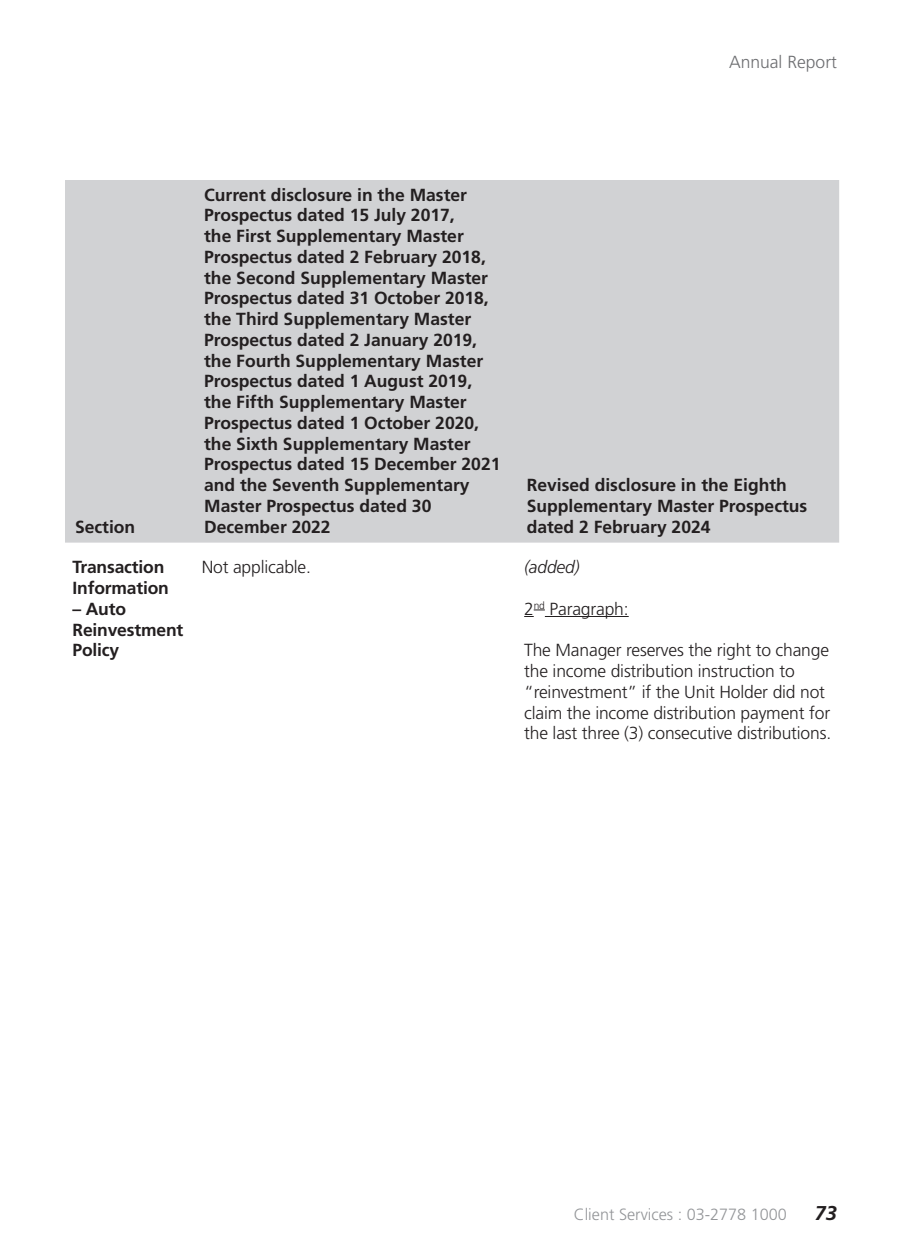
<style>
.page{position:relative;width:900px;height:1260px;background:#fff}
.page>*{position:absolute;margin:0;border:0;box-sizing:border-box;transform-origin:0 0}
.t1{font:italic 700 20px "Frutiger LT Std";color:#231f20}
.t2{font:700 17.5px/20.8px "Frutiger LT Std";color:#231f20}
.t3{font:300 17.5px/20.8px "Frutiger LT Std";letter-spacing:-.01em;color:#231f20}
.t4{font:300 17.5px "Frutiger LT Std";color:#6c6d70}
.t5{font:italic 300 17.5px "Frutiger LT Std";letter-spacing:-.01em;color:#231f20}
.t6{font:300 16.25px "Frutiger LT Std";color:#939598}
</style>
<div class="page">
<div style="left:65px;top:180px;width:774px;height:363px;background:#d1d2d4"></div>
<svg style="left:524px;top:610px;width:21px;height:7px"></svg>
<hr style="left:545px;top:616px;width:84px;height:1px;background:#231f20">
<p class="t4" style="left:729px;top:52px;width:109px">Annual Report</p>
<p class="t2" style="left:75px;top:516px;width:62px">Section</p>
<p class="t2" style="left:72px;top:557px;width:98px">Transaction<br>Information</p>
<p class="t2" style="left:72px;top:598px;width:112px">– Auto<br>Reinvestment<br>Policy</p>
<p class="t2" style="left:204px;top:184px;width:298px">Current disclosure in the Master<br>Prospectus dated 15 July 2017,<br>the First Supplementary Master<br>Prospectus dated 2 February 2018, the Second Supplementary Master<br>Prospectus dated 31 October 2018, the Third Supplementary Master<br>Prospectus dated 2 January 2019, the Fourth Supplementary Master<br>Prospectus dated 1 August 2019, the Fifth Supplementary Master<br>Prospectus dated 1 October 2020, the Sixth Supplementary Master<br>Prospectus dated 15 December 2021 and the Seventh Supplementary<br>Master Prospectus dated 30<br>December 2022</p>
<p class="t2" style="left:527px;top:475px;width:282px">Revised disclosure in the Eighth<br>Supplementary Master Prospectus dated 2 February 2024</p>
<p class="t3" style="left:202px;top:557px;width:111px">Not applicable.</p>
<p class="t5" style="left:524px;top:557px;width:57px">(added)</p>
<p class="t3" style="left:524px;top:599px;width:106px">2<sup>nd</sup> Paragraph:</p>
<p class="t3" style="left:524px;top:640px;width:309px">The Manager reserves the right to change the income distribution instruction to “reinvestment” if the Unit Holder did not claim the income distribution payment for the last three (3) consecutive distributions.</p>
<p class="t6" style="left:574px;top:1205px;width:215px">Client Services : 03-2778 1000</p>
<p class="t1" style="left:815px;top:1201px;width:24px">73</p>
</div>
